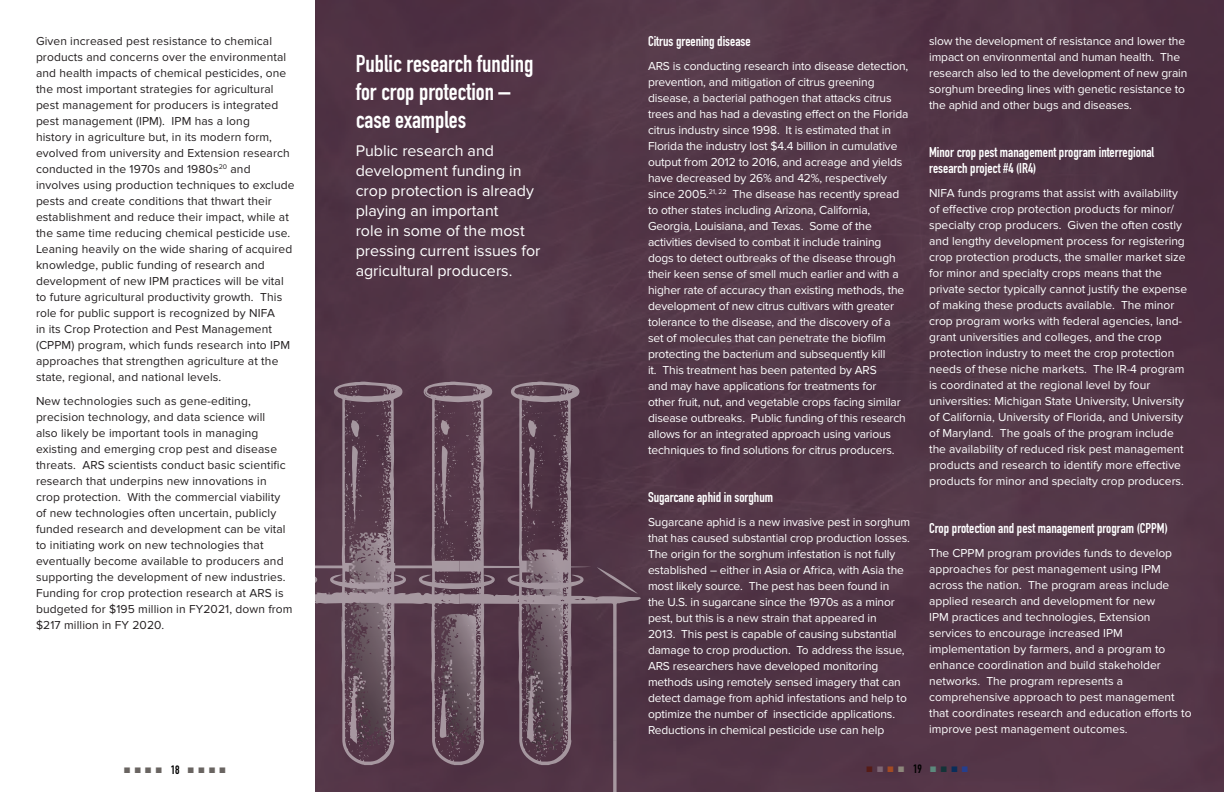
<style>
.page{position:relative;width:1224px;height:792px;background:#fff}
.page>*{position:absolute;margin:0;border:0;box-sizing:border-box;transform-origin:0 0}
.t1{font:700 24px/28px "DIN Condensed";color:#fff}
.t2{font:16px/20px "Proxima Nova";color:#fff}
.t3{font:700 14px/16px "DIN Condensed";color:#fff}
.t4{font:12px/16px "Proxima Nova";letter-spacing:-.01em;color:#fff}
.t5{font:12px/16px "Proxima Nova";letter-spacing:.01em;color:#231f20}
.t6{font:700 12px "DIN Condensed";color:#000}
.t7{font:8px "Zapf Dingbats ITC";color:#561b16}
.t8{font:8px "Zapf Dingbats ITC";color:#5c897d}
.s1{color:#696461}
.s2{color:#561b16}
.s3{color:#7c6572}
.s4{color:#a34b23}
.s5{color:#8d877b}
.s6{color:#5c897d}
.s7{color:#143338}
.s8{color:#092d5a}
.s9{color:#253f8e}
.s10{color:#4f3043}
</style>
<div class="page">
<div style="left:315px;top:0;width:909px;height:792px;background:#523547"></div>
<svg style="left:333px;top:382px;width:70px;height:383px;background:#67505e"></svg>
<svg style="left:423px;top:382px;width:69px;height:383px;background:#654c5b"></svg>
<svg style="left:510px;top:382px;width:70px;height:383px;background:#614a58"></svg>
<img style="left:460px;top:622px;width:84px;height:8px">
<img style="left:315px;top:533px;width:13px;height:71px">
<img style="left:441px;top:622px;width:16px;height:63px">
<img style="left:328px;top:533px;width:310px;height:89px">
<p class="t5" style="left:36px;top:34px;width:260px">Given increased pest resistance to chemical products and concerns over the environmental and health impacts of chemical pesticides, one the most important strategies for agricultural pest management for producers is integrated pest management (IPM). IPM has a long<br>history in agriculture but, in its modern form, evolved from university and Extension research conducted in the 1970s and 1980s<sup>20</sup> and involves using production techniques to exclude pests and create conditions that thwart their establishment and reduce their impact, while at the same time reducing chemical pesticide use.<br>Leaning heavily on the wide sharing of acquired knowledge, public funding of research and development of new IPM practices will be vital to future agricultural productivity growth. This role for public support is recognized by NIFA<br>in its Crop Protection and Pest Management (CPPM) program, which funds research into IPM approaches that strengthen agriculture at the state, regional, and national levels.</p>
<p class="t5" style="left:36px;top:394px;width:258px">New technologies such as gene-editing, precision technology, and data science will<br>also likely be important tools in managing existing and emerging crop pest and disease threats. ARS scientists conduct basic scientific research that underpins new innovations in crop protection. With the commercial viability of new technologies often uncertain, publicly funded research and development can be vital to initiating work on new technologies that eventually become available to producers and supporting the development of new industries.<br>Funding for crop protection research at ARS is budgeted for $195 million in FY2021, down from $217 million in FY 2020.</p>
<h1 class="t1" style="left:356px;top:49px;width:179px">Public research funding for crop protection – case examples</h1>
<h2 class="t2" style="left:356px;top:141px;width:186px">Public research and development funding in crop protection is already playing an important<br>role in some of the most pressing current issues for agricultural producers.</h2>
<p class="t3" style="left:648px;top:33px;width:104px">Citrus greening disease</p>
<p class="t4" style="left:648px;top:58px;width:262px">ARS is conducting research into disease detection, prevention, and mitigation of citrus greening disease, a bacterial pathogen that attacks citrus trees and has had a devasting effect on the Florida citrus industry since 1998. It is estimated that in Florida the industry lost $4.4 billion in cumulative output from 2012 to 2016, and acreage and yields have decreased by 26% and 42%, respectively since 2005.<sup>21,</sup> <sup>22</sup> The disease has recently spread to other states including Arizona, California, Georgia, Louisiana, and Texas. Some of the activities devised to combat it include training dogs to detect outbreaks of the disease through their keen sense of smell much earlier and with a higher rate of accuracy than existing methods, the development of new citrus cultivars with greater tolerance to the disease, and the discovery of a set of molecules that can penetrate the biofilm protecting the bacterium and subsequently kill<br>it. This treatment has been patented by ARS<br>and may have applications for treatments for<br>other fruit, nut, and vegetable crops facing similar disease outbreaks. Public funding of this research allows for an integrated approach using various techniques to find solutions for citrus producers.</p>
<p class="t3" style="left:648px;top:489px;width:127px">Sugarcane aphid in sorghum</p>
<p class="t4" style="left:648px;top:514px;width:264px">Sugarcane aphid is a new invasive pest in sorghum that has caused substantial crop production losses.<br>The origin for the sorghum infestation is not fully established – either in Asia or Africa, with Asia the most likely source. The pest has been found in<br>the U.S. in sugarcane since the 1970s as a minor pest, but this is a new strain that appeared in<br>2013. This pest is capable of causing substantial damage to crop production. To address the issue, ARS researchers have developed monitoring methods using remotely sensed imagery that can detect damage from aphid infestations and help to optimize the number of insecticide applications.<br>Reductions in chemical pesticide use can help</p>
<p class="t4" style="left:929px;top:34px;width:260px">slow the development of resistance and lower the impact on environmental and human health. The research also led to the development of new grain sorghum breeding lines with genetic resistance to the aphid and other bugs and diseases.</p>
<p class="t3" style="left:929px;top:144px;width:227px">Minor crop pest management program interregional research project #4 (IR4)</p>
<p class="t4" style="left:929px;top:186px;width:260px">NIFA funds programs that assist with availability of effective crop protection products for minor/ specialty crop producers. Given the often costly and lengthy development process for registering crop protection products, the smaller market size for minor and specialty crops means that the private sector typically cannot justify the expense of making these products available. The minor crop program works with federal agencies, land&shy;grant universities and colleges, and the crop protection industry to meet the crop protection needs of these niche markets. The IR-4 program is coordinated at the regional level by four universities: Michigan State University, University of California, University of Florida, and University of Maryland. The goals of the program include the availability of reduced risk pest management products and research to identify more effective products for minor and specialty crop producers.</p>
<p class="t3" style="left:929px;top:520px;width:240px">Crop protection and pest management program (CPPM)</p>
<p class="t4" style="left:929px;top:546px;width:264px">The CPPM program provides funds to develop approaches for pest management using IPM across the nation. The program areas include applied research and development for new<br>IPM practices and technologies, Extension services to encourage increased IPM implementation by farmers, and a program to enhance coordination and build stakeholder networks. The program represents a comprehensive approach to pest management that coordinates research and education efforts to improve pest management outcomes.</p>
<p class="t6" style="left:124px;top:762px;width:103px"><span class="s1">■</span> <span class="s1">■</span> <span class="s1">■</span> <span class="s1">■</span> 18 <span class="s1">■</span> <span class="s1">■</span> <span class="s1">■</span> <span class="s1">■</span></p>
<p class="t6" style="left:867px;top:761px;width:103px"><span class="s2">■</span> <span class="s3">■</span> <span class="s4">■</span> <span class="s5">■</span> 19 <span class="s6">■</span> <span class="s7">■</span> <span class="s8">■</span> <span class="s9">■</span></p>
<p class="t7" style="left:867px;top:766px;width:39px">■ <span class="s10">■</span> <span class="s4">■</span> <span class="s5">■</span></p>
<p class="t8" style="left:930px;top:766px;width:39px">■ <span class="s7">■</span> <span class="s8">■</span> <span class="s9">■</span></p>
</div>
